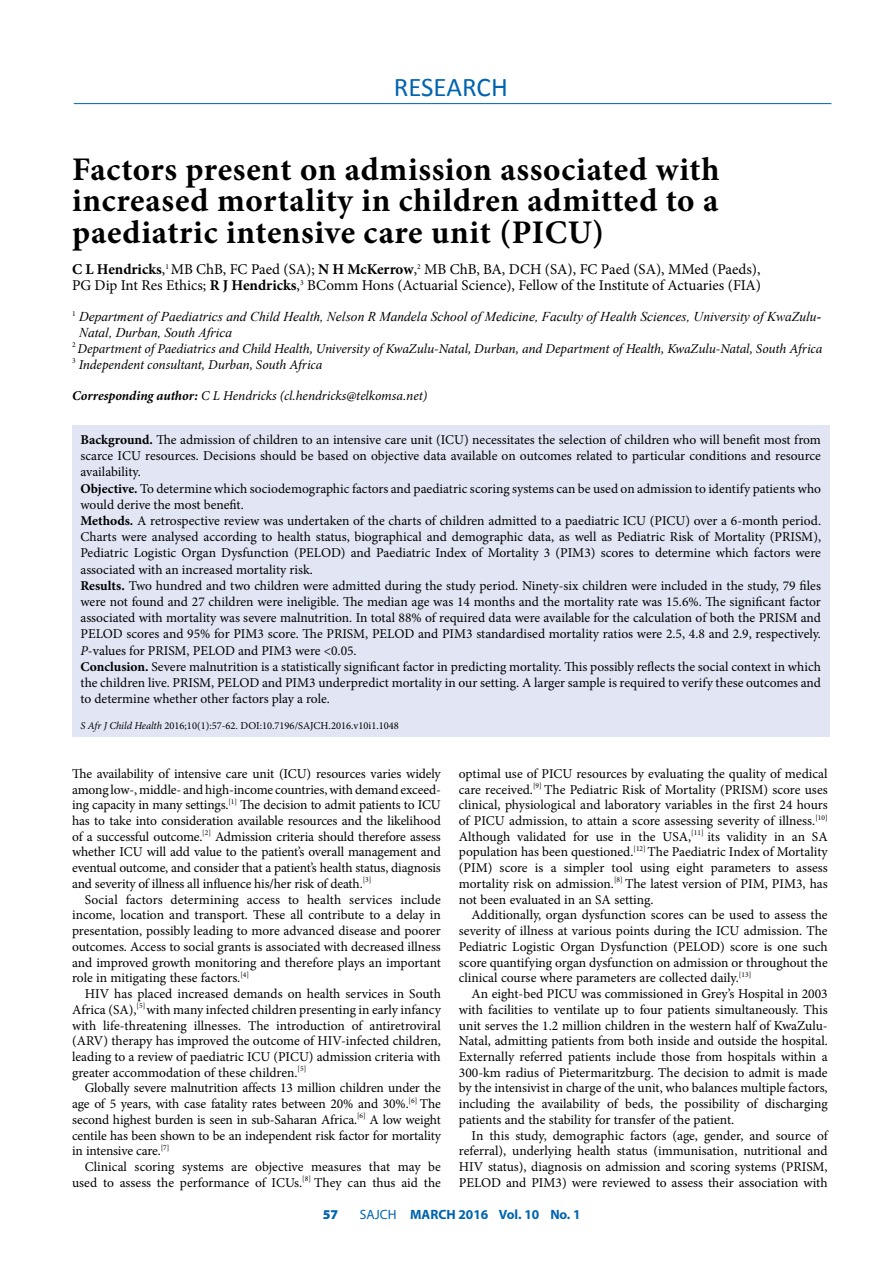
<style>
.page{position:relative;width:893px;height:1263px;background:#fff}
.page>*{position:absolute;margin:0;border:0;box-sizing:border-box;transform-origin:0 0}
.t1{font:700 33px/31.5px "Minion Pro";letter-spacing:.02em;color:#000;text-align:justify}
.t2{font:27px "Calibri";color:#0064b0}
.t3{font:15px/15.8px "Minion Pro";color:#000}
.t4{font:13.5px/15.8px "Minion Pro";color:#000;text-align:justify}
.t5{font:italic 13.5px/15.8px "Minion Pro";letter-spacing:-.005em;color:#000}
.t6{font:italic 13.5px/15.8px "Times New Roman";color:#000}
.t7{font:700 13.5px "Myriad Pro";color:#0064b0}
.t8{font:900 13.5px "Myriad Pro";color:#0064b0}
.t9{font:10.5px "Minion Pro";color:#000}
.s1{font-weight:700}
.s2{font-style:italic}
.s3{font-weight:400}
</style>
<div class="page">
<hr style="left:74px;top:103px;width:757px;height:1px;background:#0064b0">
<div style="left:72px;top:426px;width:757px;height:311px;background:#e2e6f4"></div>
<h2 class="t2" style="left:394px;top:70px;width:116px">RESEARCH</h2>
<h1 class="t1" style="left:72px;top:153px;width:649px">Factors present on admission associated with increased mortality in children admitted to a paediatric intensive care unit (PICU)</h1>
<p class="t3" style="left:72px;top:262px;width:690px"><span class="s1">C L Hendricks</span>,<sup>1</sup> MB ChB, FC Paed (SA); <span class="s1">N H McKerrow</span>,<sup>2</sup> MB ChB, BA, DCH (SA), FC Paed (SA), MMed (Paeds),<br>PG Dip Int Res Ethics; <span class="s1">R J Hendricks</span>,<sup>3</sup> BComm Hons (Actuarial Science), Fellow of the Institute of Actuaries (FIA)</p>
<p class="t6" style="left:79px;top:309px;width:744px;text-indent:-7px"><sup>1</sup> Department of Paediatrics and Child Health, Nelson R Mandela School of Medicine, Faculty of Health Sciences, University of KwaZulu-<br>Natal, Durban, South Africa</p>
<p class="t5" style="left:72px;top:341px;width:752px"><sup>2</sup> Department of Paediatrics and Child Health, University of KwaZulu-Natal, Durban, and Department of Health, KwaZulu-Natal, South Africa<br><sup>3</sup> Independent consultant, Durban, South Africa</p>
<p class="t5" style="left:72px;top:388px;width:357px"><span class="s1">Corresponding author:</span> C L Hendricks (cl.hendricks@telkomsa.net)</p>
<p class="t4" style="left:80px;top:432px;width:742px;line-height:16.2px;text-align:left"><span class="s1">Background.</span> The admission of children to an intensive care unit (ICU) necessitates the selection of children who will benefit most from scarce ICU resources. Decisions should be based on objective data available on outcomes related to particular conditions and resource availability.<br><span class="s1">Objective.</span> To determine which sociodemographic factors and paediatric scoring systems can be used on admission to identify patients who would derive the most benefit.<br><span class="s1">Methods.</span> A retrospective review was undertaken of the charts of children admitted to a paediatric ICU (PICU) over a 6-month period.<br>Charts were analysed according to health status, biographical and demographic data, as well as Pediatric Risk of Mortality (PRISM), Pediatric Logistic Organ Dysfunction (PELOD) and Paediatric Index of Mortality 3 (PIM3) scores to determine which factors were associated with an increased mortality risk.<br><span class="s1">Results.</span> Two hundred and two children were admitted during the study period. Ninety-six children were included in the study, 79 files were not found and 27 children were ineligible. The median age was 14 months and the mortality rate was 15.6%. The significant factor associated with mortality was severe malnutrition. In total 88% of required data were available for the calculation of both the PRISM and PELOD scores and 95% for PIM3 score. The PRISM, PELOD and PIM3 standardised mortality ratios were 2.5, 4.8 and 2.9, respectively.<br><span class="s2">P</span>-values for PRISM, PELOD and PIM3 were &lt;0.05.<br><span class="s1">Conclusion.</span> Severe malnutrition is a statistically significant factor in predicting mortality. This possibly reflects the social context in which the children live. PRISM, PELOD and PIM3 underpredict mortality in our setting. A larger sample is required to verify these outcomes and to determine whether other factors play a role.</p>
<p class="t9" style="left:80px;top:718px;width:320px"><span class="s2">S Afr J Child Health</span> 2016;10(1):57-62. DOI:10.7196/SAJCH.2016.v10i1.1048</p>
<p class="t4" style="left:72px;top:766px;width:370px">The availability of intensive care unit (ICU) resources varies widely among low-, middle- and high-income countries, with demand exceed&shy;ing capacity in many settings.<sup>[1]</sup> The decision to admit patients to ICU has to take into consideration available resources and the likelihood of a successful outcome.<sup>[2]</sup> Admission criteria should therefore assess whether ICU will add value to the patient’s overall management and eventual outcome, and consider that a patient’s health status, diagnosis and severity of illness all influence his/her risk of death.<sup>[3]</sup></p>
<p class="t4" style="left:72px;top:891px;width:370px;text-indent:13px">Social factors determining access to health services include income, location and transport. These all contribute to a delay in presentation, possibly leading to more advanced disease and poorer outcomes. Access to social grants is associated with decreased illness and improved growth monitoring and therefore plays an important role in mitigating these factors.<sup>[4]</sup></p>
<p class="t4" style="left:72px;top:986px;width:370px;text-indent:13px">HIV has placed increased demands on health services in South Africa (SA),<sup>[5]</sup> with many infected children presenting in early infancy with life-threatening illnesses. The introduction of antiretroviral (ARV) therapy has improved the outcome of HIV-infected children, leading to a review of paediatric ICU (PICU) admission criteria with greater accommodation of these children.<sup>[5]</sup></p>
<p class="t4" style="left:72px;top:1080px;width:370px;text-indent:13px">Globally severe malnutrition affects 13 million children under the age of 5 years, with case fatality rates between 20% and 30%.<sup>[6]</sup> The second highest burden is seen in sub-Saharan Africa.<sup>[6]</sup> A low weight centile has been shown to be an independent risk factor for mortality in intensive care.<sup>[7]</sup></p>
<p class="t4" style="left:72px;top:1159px;width:370px;text-align:right">Clinical scoring systems are objective measures that may be used to assess the performance of ICUs.<sup>[8]</sup> They can thus aid the</p>
<p class="t4" style="left:459px;top:766px;width:370px">optimal use of PICU resources by evaluating the quality of medical care received.<sup>[9]</sup> The Pediatric Risk of Mortality (PRISM) score uses clinical, physiological and laboratory variables in the first 24 hours of PICU admission, to attain a score assessing severity of illness.<sup>[10] </sup>Although validated for use in the USA,<sup>[11]</sup> its validity in an SA population has been questioned.<sup>[12]</sup> The Paediatric Index of Mortality (PIM) score is a simpler tool using eight parameters to assess mortality risk on admission.<sup>[8]</sup> The latest version of PIM, PIM3, has not been evaluated in an SA setting.</p>
<p class="t4" style="left:459px;top:907px;width:370px;text-indent:13px">Additionally, organ dysfunction scores can be used to assess the severity of illness at various points during the ICU admission. The Pediatric Logistic Organ Dysfunction (PELOD) score is one such score quantifying organ dysfunction on admission or throughout the clinical course where parameters are collected daily.<sup>[13]</sup></p>
<p class="t4" style="left:459px;top:986px;width:370px;text-indent:13px">An eight-bed PICU was commissioned in Grey’s Hospital in 2003 with facilities to ventilate up to four patients simultaneously. This unit serves the 1.2 million children in the western half of KwaZulu-Natal, admitting patients from both inside and outside the hospital.<br>Externally referred patients include those from hospitals within a 300-km radius of Pietermaritzburg. The decision to admit is made by the intensivist in charge of the unit, who balances multiple factors, including the availability of beds, the possibility of discharging patients and the stability for transfer of the patient.</p>
<p class="t4" style="left:459px;top:1127px;width:370px;text-indent:13px">In this study, demographic factors (age, gender, and source of referral), underlying health status (immunisation, nutritional and HIV status), diagnosis on admission and scoring systems (PRISM, PELOD and PIM3) were reviewed to assess their association with</p>
<p class="t8" style="left:323px;top:1207px;width:17px">57</p>
<p class="t7" style="left:360px;top:1206px;width:222px"><span class="s3">SAJCH</span> MARCH 2016 Vol. 10 No. 1</p>
</div>
